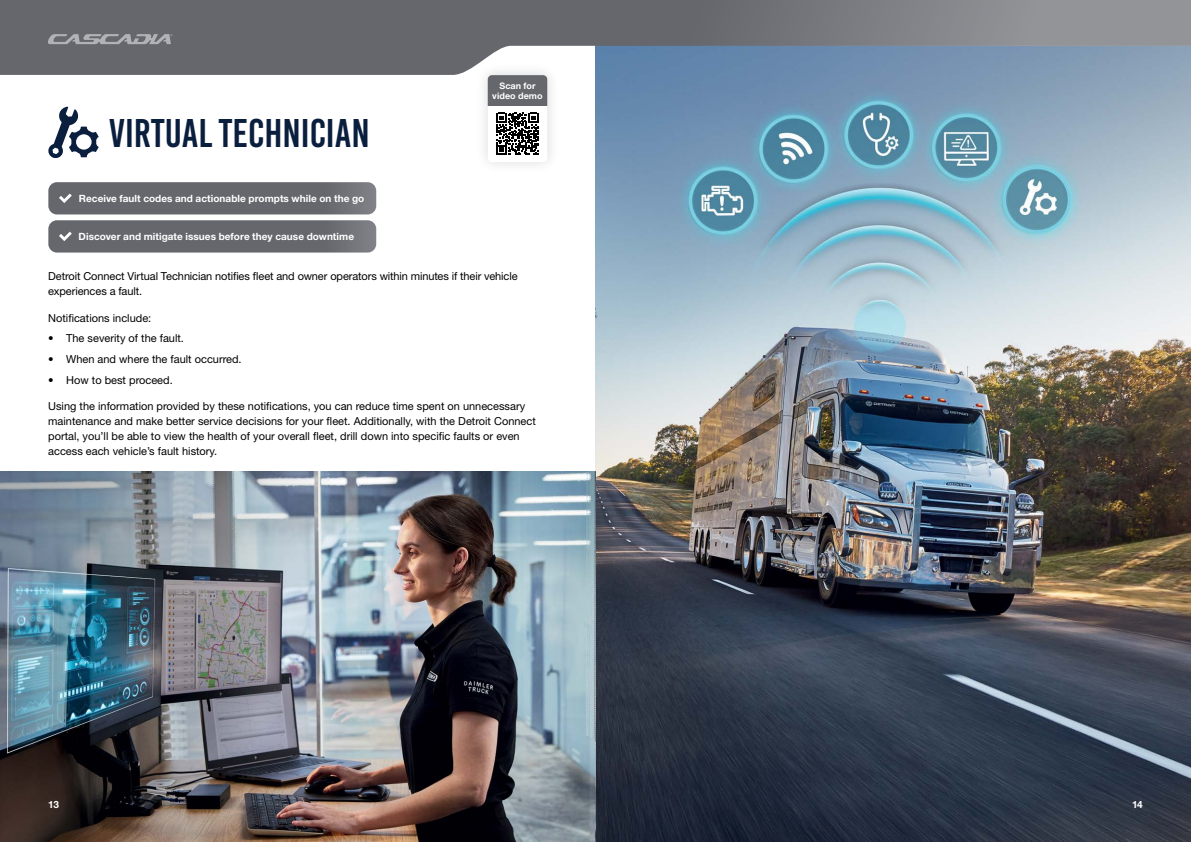
<style>
.page{position:relative;width:1191px;height:842px;background:#fff}
.page>*{position:absolute;margin:0;border:0;box-sizing:border-box;transform-origin:0 0}
.t1{font:40px "Bebas Kai";color:#0a1e3e}
.t2{font:11px/15px "Helvetica Neue LT Std";color:#000}
.t3{font:700 10px "Helvetica Neue LT Std";letter-spacing:.005em;color:#fff}
.t4{font:700 9px/10px "Helvetica Neue LT Std";letter-spacing:.01em;color:#fff;text-align:center}
</style>
<div class="page">
<img style="left:595px;top:75px;width:596px;height:767px">
<img style="left:0;top:472px;width:595px;height:370px">
<svg style="left:0;top:0;width:1191px;height:75px;background:#6f7987"></svg>
<svg style="left:48px;top:34px;width:124px;height:10px"></svg>
<div style="left:547px;top:0;width:644px;height:46px;background:linear-gradient(to right,#5d5f66,#9a9ca0)"></div>
<div style="left:475px;top:63px;width:85px;height:112px;background:#fafafa"></div>
<div style="left:488px;top:75px;width:59px;height:87px;background:#fff;border-radius:4px"></div>
<div style="left:488px;top:75px;width:59px;height:31px;background:#65676d"></div>
<div style="left:48px;top:182px;width:328px;height:32px;background:#65676d;border-radius:9px"></div>
<svg style="left:59px;top:194px;width:13px;height:9px"></svg>
<div style="left:48px;top:220px;width:328px;height:33px;background:#65676d;border-radius:9px"></div>
<svg style="left:59px;top:232px;width:13px;height:9px"></svg>
<svg style="left:48px;top:107px;width:51px;height:51px"></svg>
<svg style="left:496px;top:113px;width:42px;height:42px"></svg>
<p class="t1" style="left:109px;top:112px;width:262px">VIRTUAL TECHNICIAN</p>
<p class="t4" style="left:492px;top:80px;width:52px">Scan for video demo</p>
<p class="t3" style="left:79px;top:192px;width:287px">Receive fault codes and actionable prompts while on the go</p>
<p class="t3" style="left:79px;top:230px;width:277px">Discover and mitigate issues before they cause downtime</p>
<p class="t2" style="left:48px;top:269px;width:471px">Detroit Connect Virtual Technician notifies fleet and owner operators within minutes if their vehicle experiences a fault.</p>
<p class="t2" style="left:48px;top:310px;width:105px">Notifications include:</p>
<p class="t2" style="left:48px;top:331px;width:137px">• The severity of the fault.</p>
<p class="t2" style="left:48px;top:351px;width:195px">• When and where the fault occurred.</p>
<p class="t2" style="left:48px;top:372px;width:126px">• How to best proceed.</p>
<p class="t2" style="left:48px;top:398px;width:489px">Using the information provided by these notifications, you can reduce time spent on unnecessary maintenance and make better service decisions for your fleet. Additionally, with the Detroit Connect portal, you’ll be able to view the health of your overall fleet, drill down into specific faults or even access each vehicle’s fault history.</p>
<p class="t3" style="left:48px;top:798px;width:12px">13</p>
<p class="t3" style="left:1132px;top:798px;width:12px">14</p>
</div>
